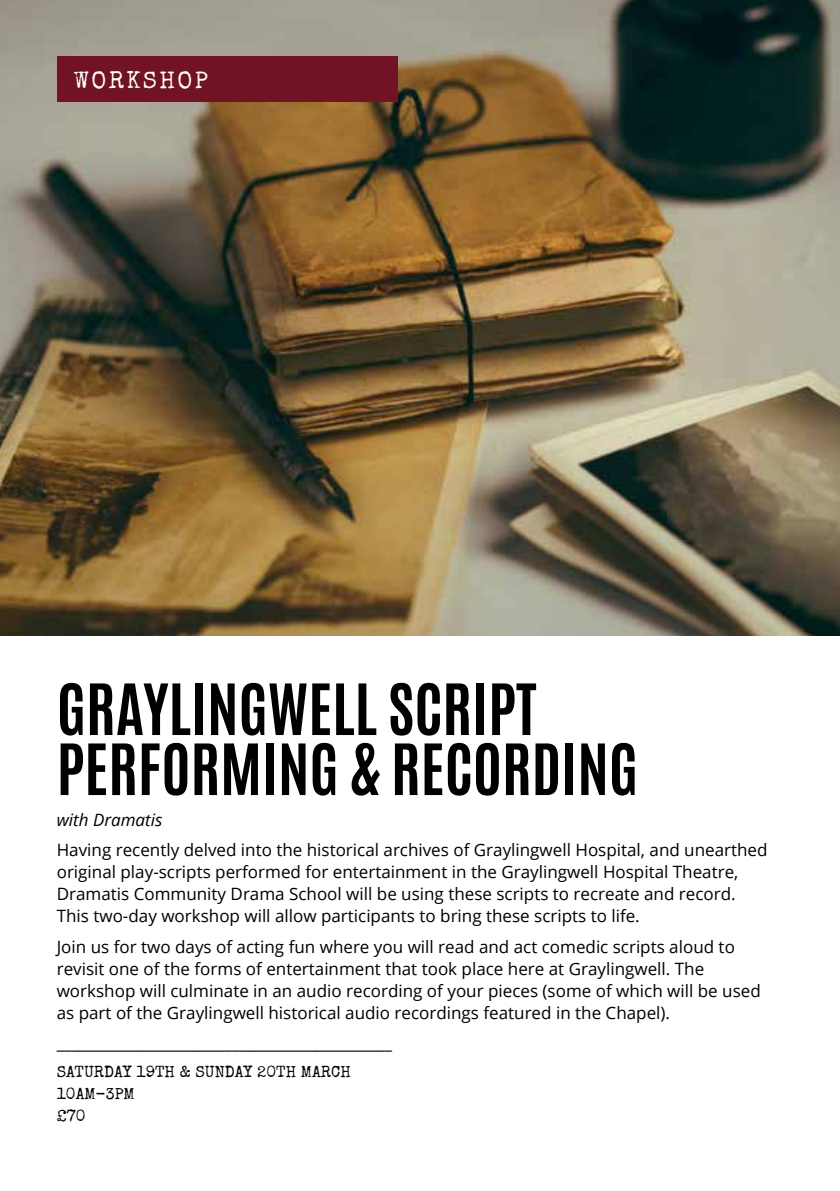
<style>
.page{position:relative;width:840px;height:1191px;background:#fff}
.page>*{position:absolute;margin:0;border:0;box-sizing:border-box;transform-origin:0 0}
.t1{font:700 60px/60px "Antonio";color:#000}
.t2{font:24px "Special Elite";letter-spacing:.1em;color:#fff}
.t3{font:17px/22px "Open Sans";color:#000}
.t4{font:italic 17px "Open Sans";color:#000}
.t5{font:16px/22px "Special Elite";color:#000}
</style>
<div class="page">
<img style="left:0;top:0;width:839px;height:635px">
<div style="left:57px;top:57px;width:340px;height:45px;background:#721325"></div>
<h2 class="t2" style="left:74px;top:65px;width:136px">WORKSHOP</h2>
<h1 class="t1" style="left:57px;top:680px;width:582px">GRAYLINGWELL SCRIPT<br>PERFORMING &amp; RECORDING</h1>
<p class="t4" style="left:57px;top:807px;width:107px">with Dramatis</p>
<p class="t3" style="left:57px;top:838px;width:712px">Having recently delved into the historical archives of Graylingwell Hospital, and unearthed original play-scripts performed for entertainment in the Graylingwell Hospital Theatre, Dramatis Community Drama School will be using these scripts to recreate and record.<br>This two-day workshop will allow participants to bring these scripts to life.</p>
<p class="t3" style="left:57px;top:935px;width:705px">Join us for two days of acting fun where you will read and act comedic scripts aloud to revisit one of the forms of entertainment that took place here at Graylingwell. The workshop will culminate in an audio recording of your pieces (some of which will be used as part of the Graylingwell historical audio recordings featured in the Chapel).</p>
<p class="t3" style="left:57px;top:1031px;width:337px">____________________________________________</p>
<p class="t5" style="left:57px;top:1060px;width:295px">SATURDAY 19TH &amp; SUNDAY 20TH MARCH<br>10AM-3PM<br>£70</p>
</div>
